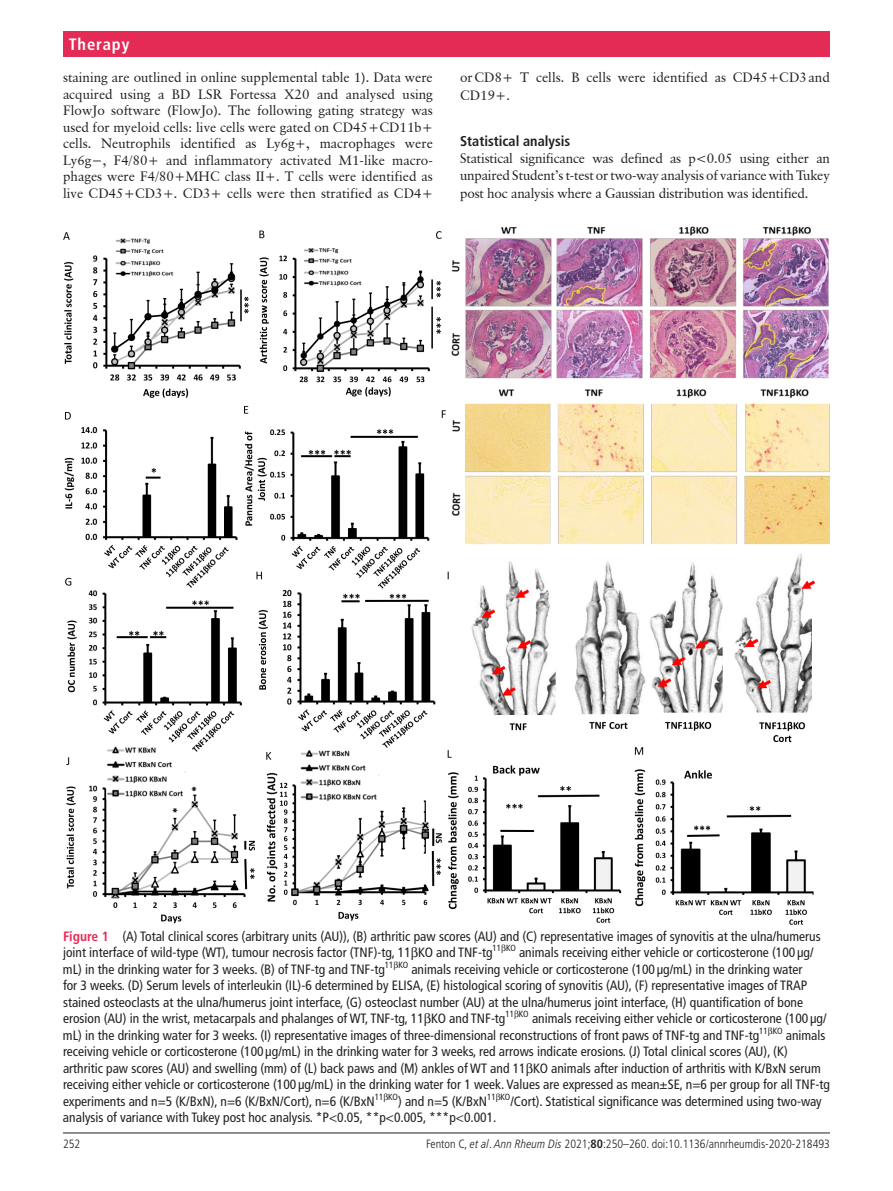
<style>
.page{position:relative;width:893px;height:1191px;background:#fff}
.page>*{position:absolute;margin:0;border:0;box-sizing:border-box;transform-origin:0 0}
.t1{font:700 condensed 16.5px "Frutiger LT Pro";letter-spacing:.055em;color:#fff}
.t2{font:700 condensed 14.25px "Frutiger LT Pro";color:#231f20}
.t3{font:condensed 13.5px/16.5px "Frutiger LT Pro";color:#231f20}
.t4{font:13.5px/16.5px "Classical Garamond BT";color:#231f20;text-align:justify}
.t5{font:300 condensed 12px "Frutiger LT Pro";color:#231f20}
.s1{font-weight:700;color:#e42b56}
.s2{font-style:italic}
.s3{font-weight:700}
</style>
<div class="page">
<hr style="left:63px;top:1132px;width:767px;height:1px;background:#231f20">
<div style="left:63px;top:31px;width:767px;height:25px;background:#e42b56"></div>
<img style="left:63px;top:226px;width:767px;height:698px">
<p class="t1" style="left:69px;top:34px;width:62px">Therapy</p>
<p class="t4" style="left:63px;top:69px;width:371px">staining are outlined in online supplemental table 1). Data were acquired using a BD LSR Fortessa X20 and analysed using FlowJo software (FlowJo). The following gating strategy was used for myeloid cells: live cells were gated on CD45+CD11b+ cells. Neutrophils identified as Ly6g+, macrophages were Ly6g−, F4/80+ and inflammatory activated M1-like macro&shy;phages were F4/80+MHC class II+. T cells were identified as live CD45+CD3+. CD3+ cells were then stratified as CD4+</p>
<p class="t4" style="left:460px;top:69px;width:371px;line-height:17.4px">orCD8+ T cells. B cells were identified as CD45+CD3and<br>CD19+.</p>
<p class="t2" style="left:460px;top:132px;width:112px">Statistical analysis</p>
<p class="t4" style="left:460px;top:149px;width:371px;line-height:17.4px">Statistical significance was defined as p&lt;0.05 using either an unpaired Student’s t-test or two-way analysis of variance with Tukey post hoc analysis where a Gaussian distribution was identified.</p>
<p class="t3" style="left:63px;top:927px;width:768px"><span class="s1">Figure 1</span> (A) Total clinical scores (arbitrary units (AU)), (B) arthritic paw scores (AU) and (C) representative images of synovitis at the ulna/humerus joint interface of wild-type (WT), tumour necrosis factor (TNF)-tg, 11 KO and TNF-tg<sup>11</sup> <sup>KO</sup> animals receiving either vehicle or corticosterone (100 µg/ mL) in the drinking water for 3 weeks. (B) of TNF-tg and TNF-tg<sup>11</sup> <sup>KO</sup> animals receiving vehicle or corticosterone (100 µg/mL) in the drinking water<br>for 3 weeks. (D) Serum levels of interleukin (IL)-6 determined by ELISA, (E) histological scoring of synovitis (AU), (F) representative images of TRAP stained osteoclasts at the ulna/humerus joint interface, (G) osteoclast number (AU) at the ulna/humerus joint interface, (H) quantification of bone erosion (AU) in the wrist, metacarpals and phalanges of WT, TNF-tg, 11 KO and TNF-tg<sup>11</sup> <sup>KO</sup> animals receiving either vehicle or corticosterone (100 µg/ mL) in the drinking water for 3 weeks. (I) representative images of three-dimensional reconstructions of front paws of TNF-tg and TNF-tg<sup>11</sup> <sup>KO</sup> animals receiving vehicle or corticosterone (100 µg/mL) in the drinking water for 3 weeks, red arrows indicate erosions. (J) Total clinical scores (AU), (K) arthritic paw scores (AU) and swelling (mm) of (L) back paws and (M) ankles of WT and 11 KO animals after induction of arthritis with K/BxN serum receiving either vehicle or corticosterone (100 µg/mL) in the drinking water for 1 week. Values are expressed as mean±SE, n=6 per group for all TNF-tg experiments and n=5 (K/BxN), n=6 (K/BxN/Cort), n=6 (K/BxN<sup>11</sup> <sup>KO</sup>) and n=5 (K/BxN<sup>11</sup> <sup>KO</sup>/Cort). Statistical significance was determined using two-way analysis of variance with Tukey post hoc analysis. *P&lt;0.05, **p&lt;0.005, ***p&lt;0.001.</p>
<p class="t5" style="left:63px;top:1136px;width:19px">252</p>
<p class="t5" style="left:426px;top:1136px;width:405px">Fenton C, <span class="s2">et al</span>. <span class="s2">Ann Rheum Dis</span> 2021;<span class="s3">80</span>:250–260. doi:10.1136/annrheumdis-2020-218493</p>
</div>
